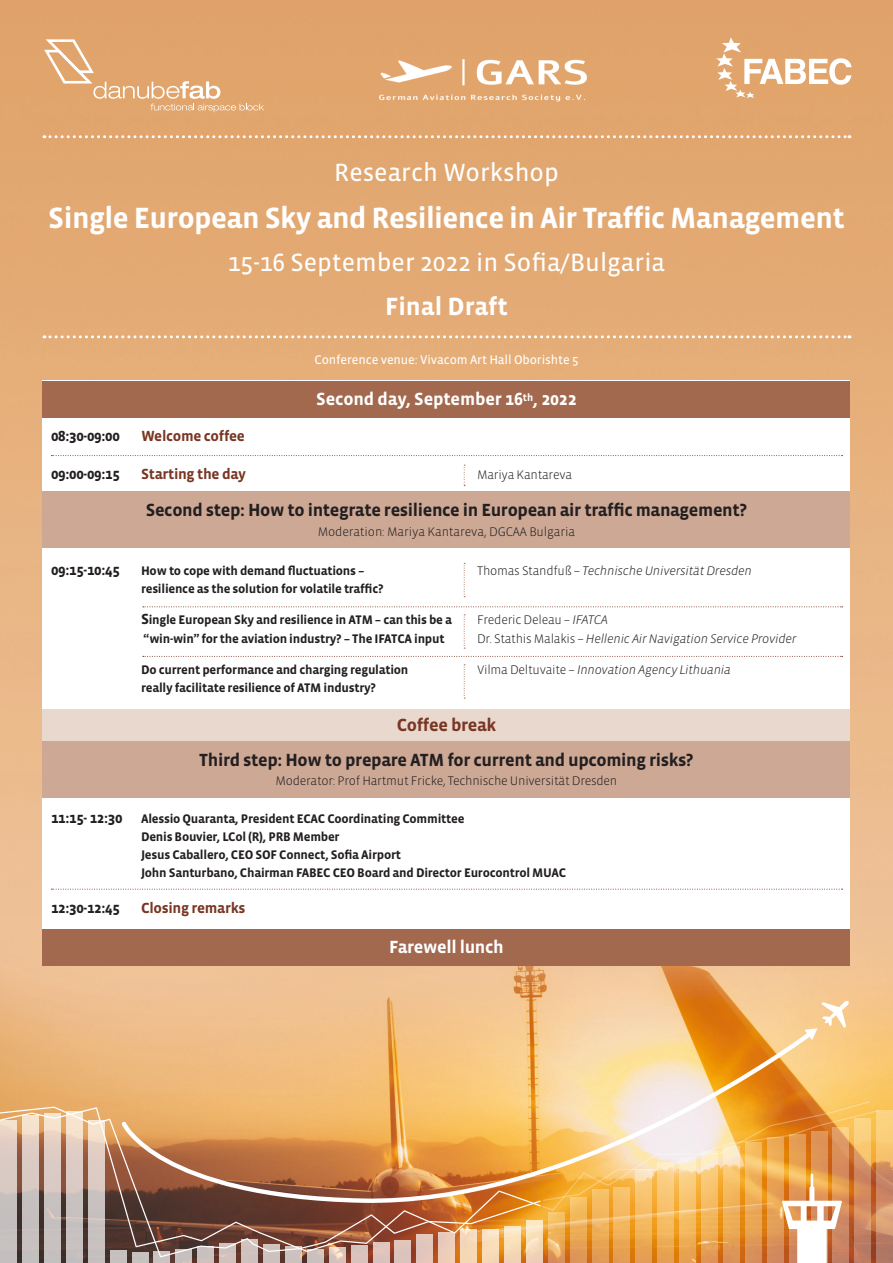
<style>
.page{position:relative;width:893px;height:1263px;background:#fff}
.page>*{position:absolute;margin:0;border:0;box-sizing:border-box;transform-origin:0 0}
.t1{font:700 30px "Vista Sans OT";letter-spacing:-.02em;color:#fff}
.t2{font:25.5px "Vista Sans OT";color:#fff}
.t3{font:700 25.5px "Vista Sans OT";color:#fff}
.t4{font:700 18px "Vista Sans OT";letter-spacing:-.02em;color:#231f20}
.t5{font:700 18px "Vista Sans OT";letter-spacing:-.01em;color:#fff}
.t6{font:700 18px "Vista Sans OT";letter-spacing:-.02em;color:#793623}
.t7{font:700 15px "Vista Sans OT";letter-spacing:-.02em;color:#231f20}
.t8{font:700 15px "Vista Sans OT";letter-spacing:-.02em;color:#793623}
.t9{font:700 12.75px "Vista Sans OT";letter-spacing:-.02em;color:#231f20}
.t10{font:italic 300 12.75px "Vista Sans OT";letter-spacing:-.02em;color:#231f20}
.t11{font:300 12.75px "Vista Sans OT";letter-spacing:-.02em;color:#231f20}
.t12{font:12.75px "Vista Sans OT";letter-spacing:-.01em;color:#fff}
.s1{font-style:normal}
.s2{font-size:15px}
.s3{font-style:italic}
</style>
<div class="page">
<img style="left:0;top:0;width:893px;height:1263px">
<svg style="left:44px;top:135px;width:806px;height:3px"></svg>
<svg style="left:44px;top:335px;width:806px;height:3px"></svg>
<div style="left:43px;top:381px;width:807px;height:585px;background:#fff"></div>
<div style="left:43px;top:381px;width:807px;height:37px;background:#a3694f"></div>
<div style="left:43px;top:709px;width:807px;height:32px;background:#e8d8cd"></div>
<div style="left:43px;top:741px;width:807px;height:56px;background:#cca895"></div>
<div style="left:43px;top:492px;width:807px;height:56px;background:#cca895"></div>
<div style="left:43px;top:929px;width:807px;height:37px;background:#a3694f"></div>
<svg style="left:51px;top:455px;width:792px;height:1px"></svg>
<svg style="left:143px;top:606px;width:700px;height:1px"></svg>
<svg style="left:143px;top:656px;width:700px;height:1px"></svg>
<svg style="left:51px;top:889px;width:792px;height:1px"></svg>
<svg style="left:464px;top:465px;width:1px;height:21px"></svg>
<svg style="left:464px;top:563px;width:1px;height:34px"></svg>
<svg style="left:464px;top:614px;width:1px;height:35px"></svg>
<svg style="left:464px;top:664px;width:1px;height:35px"></svg>
<div style="left:0;top:1120px;width:17px;height:143px;background:#c3bfbe"></div>
<div style="left:22px;top:1115px;width:17px;height:148px;background:#c3bfbe"></div>
<div style="left:44px;top:1113px;width:17px;height:150px;background:#c4bfbe"></div>
<div style="left:66px;top:1111px;width:17px;height:152px;background:#c1bebe"></div>
<div style="left:88px;top:1120px;width:16px;height:143px;background:#c4c0be"></div>
<div style="left:110px;top:1250px;width:16px;height:13px;background:#c6c0be"></div>
<div style="left:132px;top:1252px;width:16px;height:11px;background:#c6c0be"></div>
<div style="left:154px;top:1251px;width:16px;height:12px;background:#cdc3c1"></div>
<div style="left:176px;top:1249px;width:16px;height:14px;background:#c8c0be"></div>
<div style="left:198px;top:1246px;width:16px;height:17px;background:#cec1be"></div>
<div style="left:219px;top:1243px;width:17px;height:20px;background:#d1c2be"></div>
<div style="left:241px;top:1240px;width:17px;height:23px;background:#cdc1be"></div>
<div style="left:263px;top:1244px;width:17px;height:19px;background:#ccc1be"></div>
<div style="left:285px;top:1247px;width:17px;height:16px;background:#ccc1be"></div>
<div style="left:307px;top:1249px;width:16px;height:14px;background:#cac0be"></div>
<div style="left:329px;top:1247px;width:16px;height:16px;background:#d8c2bd"></div>
<div style="left:351px;top:1245px;width:16px;height:18px;background:#dbc2bc"></div>
<div style="left:373px;top:1242px;width:16px;height:21px;background:#d8c3bd"></div>
<div style="left:395px;top:1240px;width:16px;height:23px;background:#dbc3bc"></div>
<div style="left:417px;top:1234px;width:16px;height:29px;background:#e5c7bb"></div>
<div style="left:438px;top:1232px;width:17px;height:31px;background:#efceb8"></div>
<div style="left:460px;top:1229px;width:17px;height:34px;background:#f5d7b5"></div>
<div style="left:482px;top:1229px;width:17px;height:34px;background:#f5d7b5"></div>
<div style="left:504px;top:1226px;width:17px;height:37px;background:#f2d2b5"></div>
<div style="left:526px;top:1220px;width:16px;height:43px;background:#f0d0b7"></div>
<svg style="left:879px;top:1110px;width:14px;height:153px;background:#d9a16f"></svg>
<svg style="left:17px;top:1253px;width:509px;height:5px"></svg>
<svg style="left:0;top:1106px;width:542px;height:147px"></svg>
<svg style="left:120px;top:1028px;width:696px;height:181px;background:#e1a969"></svg>
<svg style="left:804px;top:1001px;width:45px;height:39px"></svg>
<svg style="left:542px;top:1101px;width:337px;height:162px;background:#ecb46f"></svg>
<svg style="left:716px;top:37px;width:135px;height:61px"></svg>
<svg style="left:44px;top:39px;width:220px;height:73px;background:#e3ac78"></svg>
<img style="left:377px;top:51px;width:212px;height:51px">
<p class="t2" style="left:334px;top:159px;width:226px">Research Workshop</p>
<p class="t1" style="left:48px;top:202px;width:798px">Single European Sky and Resilience in Air Traffic Management</p>
<p class="t2" style="left:228px;top:249px;width:439px">15-16 September 2022 in Sofia/Bulgaria</p>
<p class="t3" style="left:385px;top:293px;width:124px">Final Draft</p>
<p class="t12" style="left:315px;top:353px;width:265px">Conference venue: Vivacom Art Hall Oborishte 5</p>
<p class="t5" style="left:316px;top:390px;width:262px">Second day, September 16<sup>th</sup>, 2022</p>
<p class="t7" style="left:51px;top:429px;width:70px">08:30-09:00</p>
<p class="t8" style="left:141px;top:429px;width:105px">Welcome coffee</p>
<p class="t7" style="left:51px;top:466px;width:70px">09:00-09:15</p>
<p class="t8" style="left:141px;top:466px;width:107px">Starting the day</p>
<p class="t11" style="left:477px;top:468px;width:97px">Mariya Kantareva</p>
<p class="t4" style="left:146px;top:501px;width:603px">Second step: How to integrate resilience in European air traffic management?</p>
<p class="t11" style="left:318px;top:525px;width:259px">Moderation: Mariya Kantareva, DGCAA Bulgaria</p>
<p class="t7" style="left:51px;top:562px;width:70px">09:15-10:45</p>
<p class="t9" style="left:141px;top:564px;width:225px">How to cope with demand fluctuations –</p>
<p class="t10" style="left:477px;top:564px;width:276px"><span class="s1">Thomas Standfuß –</span> Technische Universität Dresden</p>
<p class="t9" style="left:141px;top:582px;width:244px">resilience as the solution for volatile traffic?</p>
<p class="t9" style="left:141px;top:614px;width:312px"><span class="s2">S</span>ingle European Sky and resilience in ATM – can this be a</p>
<p class="t11" style="left:477px;top:614px;width:132px">Frederic Deleau – <span class="s3">IFATCA</span></p>
<p class="t9" style="left:143px;top:632px;width:303px">“win-win” for the aviation industry? – The IFATCA input</p>
<p class="t10" style="left:477px;top:632px;width:321px"><span class="s1">Dr. Stathis Malakis –</span> Hellenic Air Navigation Service Provider</p>
<p class="t9" style="left:141px;top:663px;width:269px">Do current performance and charging regulation</p>
<p class="t10" style="left:477px;top:663px;width:255px"><span class="s1">Vilma Deltuvaite –</span> Innovation Agency Lithuania</p>
<p class="t9" style="left:141px;top:681px;width:237px">really facilitate resilience of ATM industry?</p>
<p class="t6" style="left:397px;top:716px;width:101px">Coffee break</p>
<p class="t4" style="left:199px;top:750px;width:496px">Third step: How to prepare ATM for current and upcoming risks?</p>
<p class="t11" style="left:276px;top:774px;width:343px">Moderator: Prof Hartmut Fricke, Technische Universität Dresden</p>
<p class="t9" style="left:51px;top:812px;width:415px"><span class="s2">11:15- 12:30</span> Alessio Quaranta, President ECAC Coordinating Committee</p>
<p class="t9" style="left:141px;top:830px;width:200px">Denis Bouvier, LCol (R), PRB Member</p>
<p class="t9" style="left:141px;top:848px;width:262px">Jesus Caballero, CEO SOF Connect, Sofia Airport</p>
<p class="t9" style="left:141px;top:866px;width:427px">John Santurbano, Chairman FABEC CEO Board and Director Eurocontrol MUAC</p>
<p class="t7" style="left:51px;top:900px;width:70px">12:30-12:45</p>
<p class="t8" style="left:141px;top:900px;width:106px">Closing remarks</p>
<p class="t5" style="left:389px;top:938px;width:116px">Farewell lunch</p>
</div>
